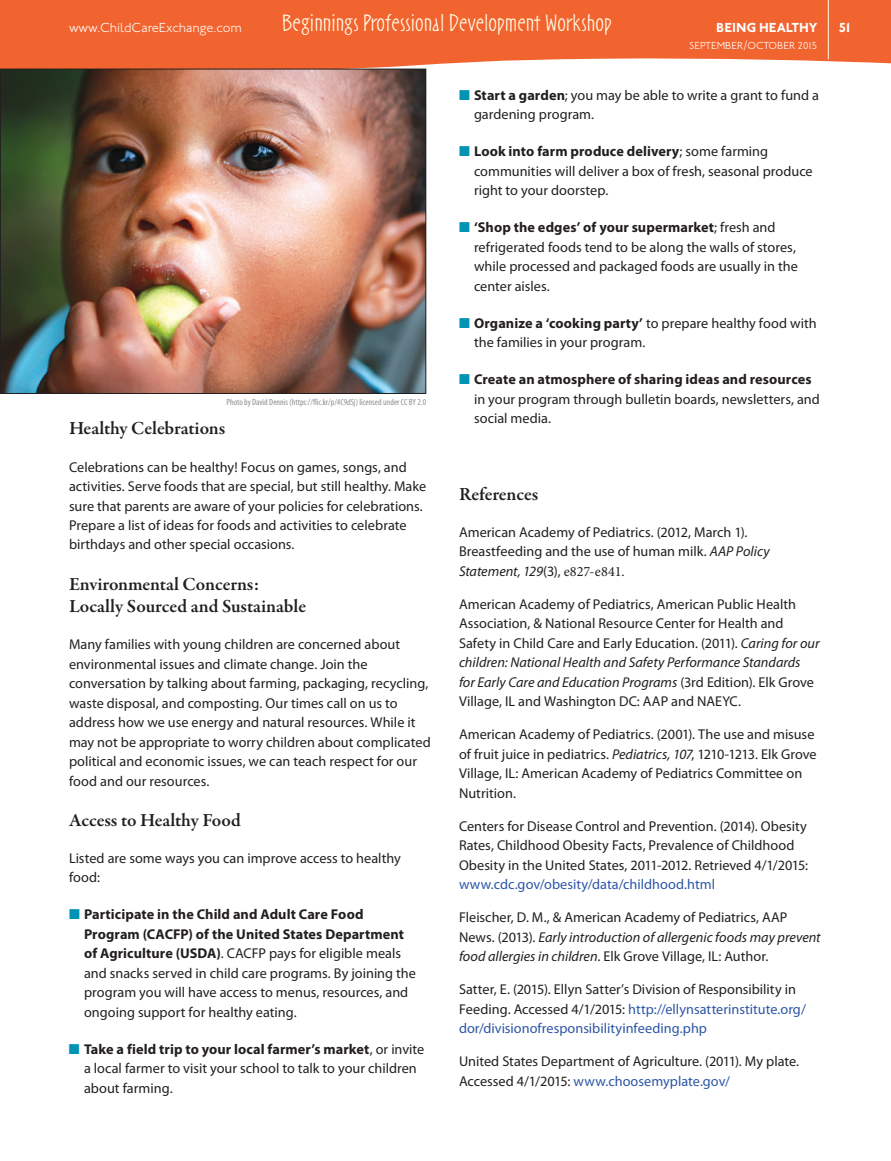
<style>
.page{position:relative;width:891px;height:1161px;background:#fff}
.page>*{position:absolute;margin:0;border:0;box-sizing:border-box;transform-origin:0 0}
.t1{font:300 24.75px "Noovo ITC";color:#fffde7}
.t2{font:600 18.75px/22.5px "Garamond Premr Pro";letter-spacing:-.005em;color:#231f20}
.t3{font:14.25px/19.5px "Myriad Pro";color:#231f20}
.t4{font:14.25px "Myriad Pro";color:#2d56a5}
.t5{font:300 13.5px "Johnston ITC";color:#fff}
.t6{font:700 13.5px "Johnston ITC";color:#fff}
.t7{font:300 10.5px "Johnston ITC";color:#fff}
.t8{font:condensed 9px "Myriad Pro";color:#8d8f92}
.s1{color:#0093b4}
.s2{font-weight:700}
.s3{font-style:italic}
.s4{font-family:"Minion Pro"}
.s5{color:#2d56a5}
</style>
<div class="page">
<svg style="left:0;top:0;width:891px;height:71px;fill:#f2642f"></svg>
<hr style="left:828px;top:0;width:1px;height:59px;background:#fffde7">
<img style="left:2px;top:71px;width:422px;height:321px">
<div style="left:0;top:69px;width:426px;height:325px;border:1px solid #231f20"></div>
<p class="t5" style="left:69px;top:20px;width:175px">www.ChildCareExchange.com</p>
<h1 class="t1" style="left:282px;top:9px;width:332px">Beginnings Professional Development Workshop</h1>
<p class="t6" style="left:716px;top:19px;width:103px">BEING HEALTHY</p>
<p class="t6" style="left:838px;top:19px;width:15px">51</p>
<p class="t7" style="left:689px;top:39px;width:130px">SEPTEMBER/OCTOBER 2015</p>
<p class="t8" style="left:226px;top:396px;width:201px">Photo by David Dennis (https://flic.kr/p/4C9dSj) licensed under CC BY 2.0</p>
<h2 class="t2" style="left:69px;top:418px;width:158px">Healthy Celebrations</h2>
<p class="t3" style="left:69px;top:457px;width:359px">Celebrations can be healthy! Focus on games, songs, and activities. Serve foods that are special, but still healthy. Make sure that parents are aware of your policies for celebrations.<br>Prepare a list of ideas for foods and activities to celebrate birthdays and other special occasions.</p>
<h2 class="t2" style="left:69px;top:573px;width:239px">Environmental Concerns:<br>Locally Sourced and Sustainable</h2>
<p class="t3" style="left:69px;top:634px;width:363px">Many families with young children are concerned about environmental issues and climate change. Join the conversation by talking about farming, packaging, recycling, waste disposal, and composting. Our times call on us to address how we use energy and natural resources. While it may not be appropriate to worry children about complicated political and economic issues, we can teach respect for our food and our resources.</p>
<h2 class="t2" style="left:69px;top:809px;width:173px">Access to Healthy Food</h2>
<p class="t3" style="left:69px;top:848px;width:333px">Listed are some ways you can improve access to healthy food:</p>
<p class="t3" style="left:84px;top:905px;width:334px;text-indent:-15px"><span class="s1">■</span> <span class="s2">Participate in the Child and Adult Care Food Program (CACFP) of the United States Department of Agriculture (USDA)</span>. CACFP pays for eligible meals and snacks served in child care programs. By joining the program you will have access to menus, resources, and ongoing support for healthy eating.</p>
<p class="t3" style="left:84px;top:1039px;width:342px;text-indent:-15px"><span class="s1">■</span> <span class="s2">Take a field trip to your local farmer’s market</span>, or invite a local farmer to visit your school to talk to your children about farming.</p>
<p class="t3" style="left:474px;top:85px;width:347px;text-indent:-15px"><span class="s1">■</span> <span class="s2">Start a garden</span>; you may be able to write a grant to fund a gardening program.</p>
<p class="t3" style="left:474px;top:141px;width:340px;text-indent:-15px"><span class="s1">■</span> <span class="s2">Look into farm produce delivery</span>; some farming communities will deliver a box of fresh, seasonal produce right to your doorstep.</p>
<p class="t3" style="left:474px;top:217px;width:325px;text-indent:-15px"><span class="s1">■</span> <span class="s2">‘Shop the edges’ of your supermarket</span>; fresh and refrigerated foods tend to be along the walls of stores, while processed and packaged foods are usually in the center aisles.</p>
<p class="t3" style="left:474px;top:313px;width:344px;text-indent:-15px"><span class="s1">■</span> <span class="s2">Organize a ‘cooking party’</span> to prepare healthy food with the families in your program.</p>
<p class="t3" style="left:474px;top:369px;width:347px;text-indent:-15px"><span class="s1">■</span> <span class="s2">Create an atmosphere of sharing ideas and resources </span>in your program through bulletin boards, newsletters, and social media.</p>
<h2 class="t2" style="left:459px;top:483px;width:81px">References</h2>
<p class="t3" style="left:459px;top:522px;width:312px">American Academy of Pediatrics. (2012, March 1).<br>Breastfeeding and the use of human milk. <span class="s3">AAP Policy<br>Statement, 129</span>(3), <span class="s4">e827-e841.</span></p>
<p class="t3" style="left:459px;top:594px;width:362px">American Academy of Pediatrics, American Public Health Association, &amp; National Resource Center for Health and Safety in Child Care and Early Education. (2011). <span class="s3">Caring for our children: National Health and Safety Performance Standards for Early Care and Education Programs</span> (3rd Edition). Elk Grove Village, IL and Washington DC: AAP and NAEYC.</p>
<p class="t3" style="left:459px;top:725px;width:359px">American Academy of Pediatrics. (2001). The use and misuse of fruit juice in pediatrics. <span class="s3">Pediatrics, 107</span>, 1210-1213. Elk Grove Village, IL: American Academy of Pediatrics Committee on Nutrition.</p>
<p class="t3" style="left:459px;top:816px;width:351px">Centers for Disease Control and Prevention. (2014). Obesity<br>Rates, Childhood Obesity Facts, Prevalence of Childhood<br>Obesity in the United States, 2011-2012. Retrieved 4/1/2015:</p>
<p class="t4" style="left:459px;top:876px;width:258px">www.cdc.gov/obesity/data/childhood.html</p>
<p class="t3" style="left:459px;top:908px;width:363px">Fleischer, D. M., &amp; American Academy of Pediatrics, AAP<br>News. (2013). <span class="s3">Early introduction of allergenic foods may prevent food allergies in children</span>. Elk Grove Village, IL: Author.</p>
<p class="t3" style="left:459px;top:980px;width:348px">Satter, E. (2015). Ellyn Satter’s Division of Responsibility in<br>Feeding. Accessed 4/1/2015: <span class="s5">http://ellynsatterinstitute.org/ dor/divisionofresponsibilityinfeeding.php</span></p>
<p class="t3" style="left:459px;top:1051px;width:342px">United States Department of Agriculture. (2011). My plate.<br>Accessed 4/1/2015: <span class="s5">www.choosemyplate.gov/</span></p>
</div>
